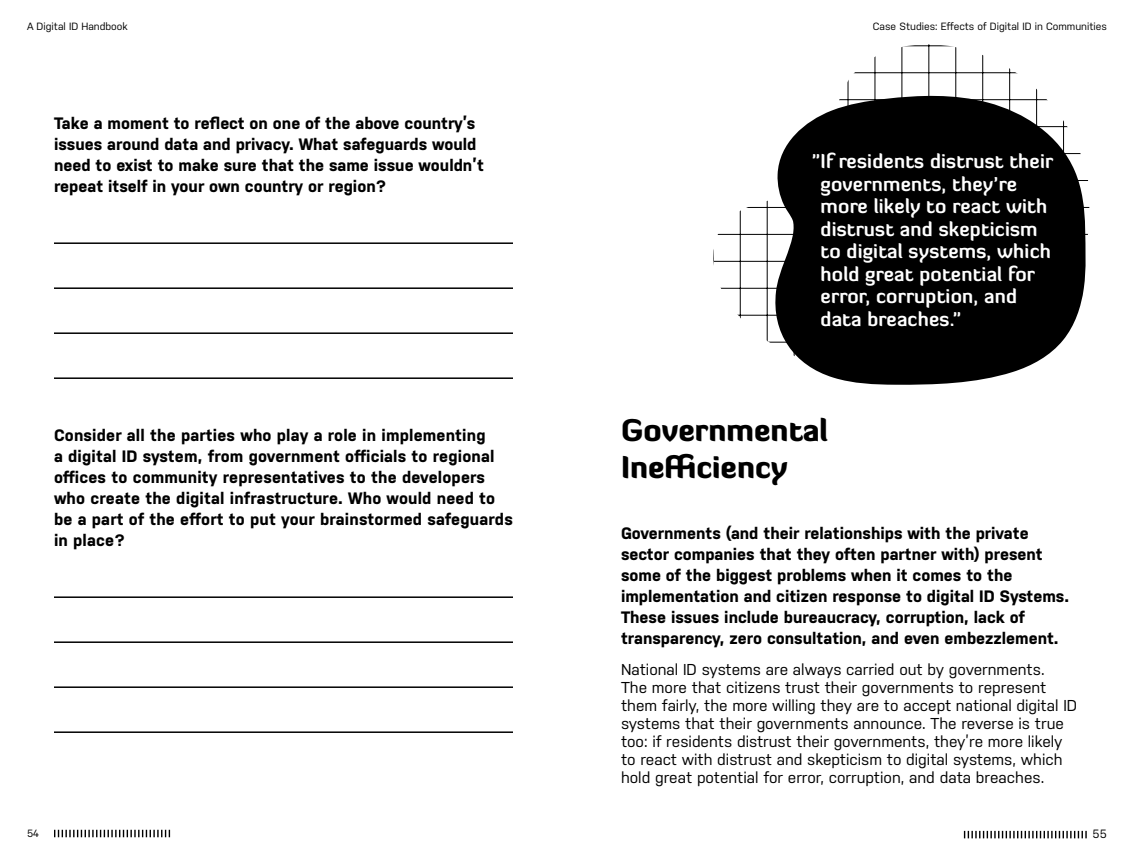
<style>
.page{position:relative;width:1134px;height:864px;background:#fff}
.page>*{position:absolute;margin:0;border:0;box-sizing:border-box;transform-origin:0 0}
.t1{font:900 30px/37.5px "Diavlo";color:#000}
.t2{font:700 19.5px/22.5px "Diavlo";letter-spacing:.01em;color:#fff}
.Questions{font:700 16.5px/21px "Nudista";color:#000}
.t3{font:15.75px/18px "Nudista";color:#000}
.t4{font:12px "Nudista";color:#000}
.t5{font:10.5px "Nudista";color:#000}
</style>
<div class="page">
<svg style="left:54px;top:830px;width:116px;height:7px"></svg>
<svg style="left:964px;top:831px;width:123px;height:7px"></svg>
<hr style="left:54px;top:242px;width:459px;height:2px;background:#000">
<hr style="left:54px;top:287px;width:459px;height:2px;background:#000">
<hr style="left:54px;top:332px;width:459px;height:2px;background:#000">
<hr style="left:54px;top:377px;width:459px;height:2px;background:#000">
<hr style="left:54px;top:596px;width:459px;height:2px;background:#000">
<hr style="left:54px;top:641px;width:459px;height:2px;background:#000">
<hr style="left:54px;top:686px;width:459px;height:2px;background:#000">
<hr style="left:54px;top:731px;width:459px;height:2px;background:#000">
<svg style="left:713px;top:44px;width:376px;height:299px"></svg>
<svg style="left:771px;top:94px;width:316px;height:291px;background:#272727"></svg>
<p class="t5" style="left:27px;top:20px;width:102px">A Digital ID Handbook</p>
<p class="t5" style="left:873px;top:20px;width:236px">Case Studies: Effects of Digital ID in Communities</p>
<p class="Questions" style="left:54px;top:113px;width:431px">Take a moment to reflect on one of the above country’s issues around data and privacy. What safeguards would need to exist to make sure that the same issue wouldn’t repeat itself in your own country or region?</p>
<p class="t2" style="left:821px;top:150px;width:234px;text-indent:-9px">"If residents distrust their governments, they’re more likely to react with distrust and skepticism to digital systems, which hold great potential for error, corruption, and data breaches."</p>
<p class="Questions" style="left:54px;top:425px;width:460px">Consider all the parties who play a role in implementing<br>a digital ID system, from government officials to regional offices to community representatives to the developers who create the digital infrastructure. Who would need to be a part of the effort to put your brainstormed safeguards in place?</p>
<h2 class="t1" style="left:621px;top:410px;width:209px">Governmental<br>Inefficiency</h2>
<p class="Questions" style="left:621px;top:522px;width:450px">Governments (and their relationships with the private sector companies that they often partner with) present some of the biggest problems when it comes to the implementation and citizen response to digital ID Systems.<br>These issues include bureaucracy, corruption, lack of transparency, zero consultation, and even embezzlement.</p>
<p class="t3" style="left:621px;top:660px;width:458px">National ID systems are always carried out by governments.<br>The more that citizens trust their governments to represent them fairly, the more willing they are to accept national digital ID systems that their governments announce. The reverse is true too: if residents distrust their governments, they’re more likely to react with distrust and skepticism to digital systems, which hold great potential for error, corruption, and data breaches.</p>
<p class="t5" style="left:27px;top:828px;width:14px">54</p>
<p class="t4" style="left:1093px;top:827px;width:16px">55</p>
</div>
